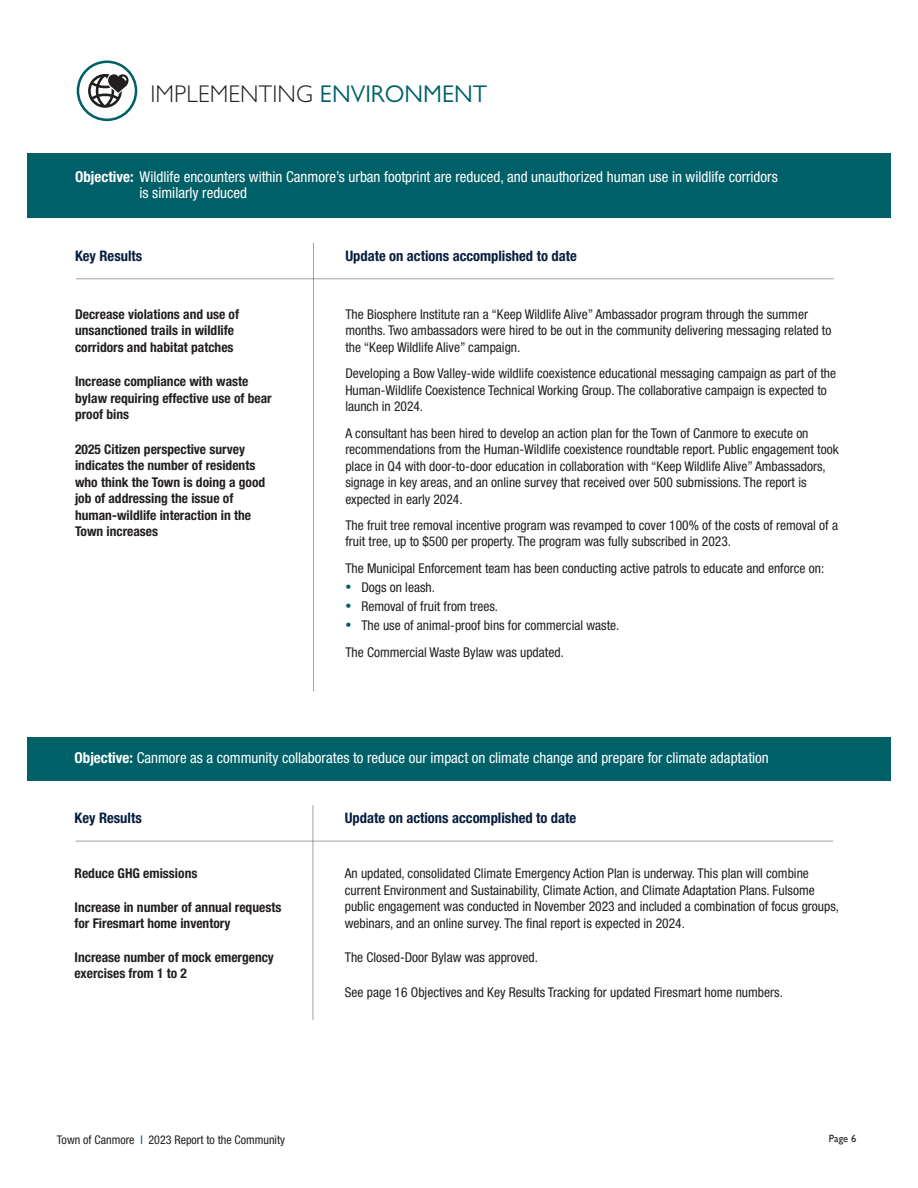
<style>
.page{position:relative;width:918px;height:1188px;background:#fff}
.page>*{position:absolute;margin:0;border:0;box-sizing:border-box;transform-origin:0 0}
.Front_title_regular{font:300 24.3px "Gill Sans Nova";color:#231f20}
.t1{font:condensed 15px/16.5px "Helvetica Neue LT Std";color:#fff}
.t2{font:700 condensed 14.55px "Helvetica Neue LT Std";color:#081e3f}
.t3{font:condensed 13.5px/16.5px "Helvetica Neue LT Std";color:#231f20}
.t4{font:700 condensed 13.5px/16.5px "Helvetica Neue LT Std";color:#231f20}
.t5{font:condensed 12px "Helvetica Neue LT Std";color:#231f20}
.t6{font:10.5px "Gill Sans";color:#231f20}
.s1{font-weight:400;color:#006068}
.s2{font-weight:700}
.s3{font-size:12px;color:#006068}
.s4{color:#124f6b}
</style>
<div class="page">
<div style="left:27px;top:153px;width:864px;height:65px;background:#006068"></div>
<div style="left:27px;top:737px;width:864px;height:44px;background:#006068"></div>
<hr style="left:76px;top:278px;width:758px;height:1px;background:#231f20">
<hr style="left:313px;top:243px;width:1px;height:448px;background:#231f20">
<hr style="left:76px;top:841px;width:757px;height:1px;background:#231f20">
<hr style="left:313px;top:805px;width:1px;height:215px;background:#231f20">
<svg style="left:78px;top:62px;width:58px;height:58px"></svg>
<svg style="left:88px;top:74px;width:41px;height:34px"></svg>
<div style="left:77px;top:60px;width:60px;height:61px;border:3px solid #006068;border-radius:50%"></div>
<p class="Front_title_regular" style="left:151px;top:79px;width:338px">IMPLEMENTING <span class="s1">ENVIRONMENT</span></p>
<p class="t1" style="left:140px;top:168px;width:640px;text-indent:-64px"><span class="s2">Objective:</span> Wildlife encounters within Canmore’s urban footprint are reduced, and unauthorized human use in wildlife corridors is similarly reduced</p>
<p class="t2" style="left:75px;top:247px;width:69px">Key Results</p>
<p class="t2" style="left:345px;top:247px;width:233px">Update on actions accomplished to date</p>
<p class="t4" style="left:75px;top:306px;width:166px">Decrease violations and use of unsanctioned trails in wildlife corridors and habitat patches</p>
<p class="t4" style="left:75px;top:373px;width:198px">Increase compliance with waste bylaw requiring effective use of bear proof bins</p>
<p class="t4" style="left:75px;top:441px;width:192px">2025 Citizen perspective survey indicates the number of residents who think the Town is doing a good job of addressing the issue of human-wildlife interaction in the<br>Town increases</p>
<p class="t3" style="left:345px;top:306px;width:488px">The Biosphere Institute ran a “Keep Wildlife Alive” Ambassador program through the summer months. Two ambassadors were hired to be out in the community delivering messaging related to the “Keep Wildlife Alive” campaign.</p>
<p class="t3" style="left:345px;top:365px;width:492px">Developing a Bow Valley-wide wildlife coexistence educational messaging campaign as part of the<br>Human-Wildlife Coexistence Technical Working Group. The collaborative campaign is expected to launch in 2024.</p>
<p class="t3" style="left:345px;top:424px;width:495px">A consultant has been hired to develop an action plan for the Town of Canmore to execute on recommendations from the Human-Wildlife coexistence roundtable report. Public engagement took place in Q4 with door-to-door education in collaboration with “Keep Wildlife Alive” Ambassadors, signage in key areas, and an online survey that received over 500 submissions. The report is expected in early 2024.</p>
<p class="t3" style="left:345px;top:517px;width:494px">The fruit tree removal incentive program was revamped to cover 100% of the costs of removal of a fruit tree, up to $500 per property. The program was fully subscribed in 2023.</p>
<p class="t3" style="left:345px;top:560px;width:480px">The Municipal Enforcement team has been conducting active patrols to educate and enforce on:</p>
<p class="t3" style="left:345px;top:579px;width:91px"><span class="s3">•</span> Dogs on leash.</p>
<p class="t3" style="left:345px;top:598px;width:154px"><span class="s3">•</span> Removal of fruit from trees.</p>
<p class="t3" style="left:345px;top:617px;width:276px"><span class="s3">•</span> The use of animal-proof bins for commercial waste.</p>
<p class="t3" style="left:345px;top:644px;width:220px">The Commercial Waste Bylaw was updated.</p>
<p class="t1" style="left:75px;top:749px;width:696px"><span class="s2">Objective:</span> Canmore as a community collaborates to reduce our impact on climate change and prepare for climate adaptation</p>
<p class="t2" style="left:75px;top:809px;width:69px">Key Results</p>
<p class="t2" style="left:345px;top:809px;width:233px">Update on actions accomplished to date</p>
<p class="t4" style="left:75px;top:865px;width:124px">Reduce GHG emissions</p>
<p class="t4" style="left:75px;top:899px;width:208px;line-height:16px">Increase in number of annual requests for Firesmart home inventory</p>
<p class="t4" style="left:75px;top:949px;width:201px;line-height:16px">Increase number of mock emergency exercises from 1 to 2</p>
<p class="t3" style="left:345px;top:865px;width:496px">An updated, consolidated Climate Emergency Action Plan is underway. This plan will combine current Environment and Sustainability, Climate Action, and Climate Adaptation Plans. Fulsome public engagement was conducted in November 2023 and included a combination of focus groups, webinars, and an online survey. The final report is expected in 2024.</p>
<p class="t3" style="left:345px;top:949px;width:195px">The Closed-Door Bylaw was approved.</p>
<p class="t3" style="left:345px;top:984px;width:440px">See page 16 Objectives and Key Results Tracking for updated Firesmart home numbers.</p>
<p class="t5" style="left:57px;top:1133px;width:230px">Town of Canmore <span class="s4">l</span> 2023 Report to the Community</p>
<p class="t6" style="left:829px;top:1133px;width:29px">Page 6</p>
</div>
